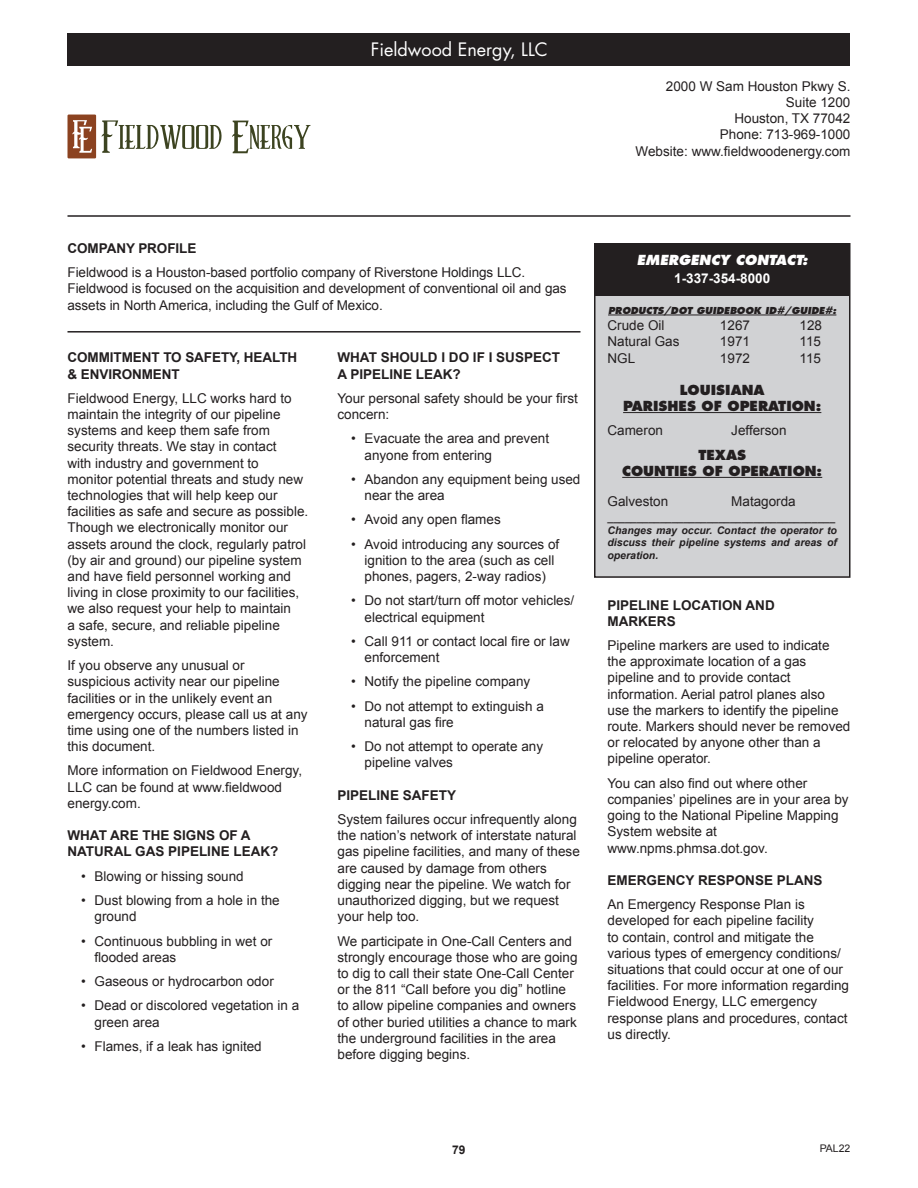
<style>
.page{position:relative;width:918px;height:1188px;background:#fff}
.page>*{position:absolute;margin:0;border:0;box-sizing:border-box;transform-origin:0 0}
.t1{font:18px "Futura";color:#fff}
.t2{font:13.5px/16.2px "Arial";color:#231f20}
.t3{font:700 13.5px/16.2px "Arial";color:#231f20}
.t4{font:800 13.5px "Futura";color:#231f20}
.t5{font:italic 800 13.5px "Futura";color:#fff}
.t6{font:700 13.5px "Arial";color:#fff}
.t7{font:700 12px "Arial";color:#231f20}
.t8{font:italic 700 10.5px/12.6px "Arial";color:#231f20;text-align:justify}
.t9{font:10.5px "Arial";color:#231f20}
.t10{font:italic 800 9.3px "Futura";color:#231f20}
</style>
<div class="page">
<hr style="left:68px;top:215px;width:782px;height:2px;background:#231f20">
<div style="left:68px;top:34px;width:782px;height:32px;background:#231f20"></div>
<div style="left:595px;top:244px;width:255px;height:333px;background:#d1d2d4"></div>
<div style="left:594px;top:243px;width:256px;height:335px;border:2px solid #231f20"></div>
<div style="left:594px;top:244px;width:256px;height:52px;background:#231f20"></div>
<hr style="left:608px;top:315px;width:228px;height:1px;background:#231f20">
<hr style="left:623px;top:412px;width:198px;height:1px;background:#231f20">
<hr style="left:622px;top:477px;width:200px;height:1px;background:#231f20">
<hr style="left:68px;top:331px;width:512px;height:2px;background:#231f20">
<svg style="left:102px;top:120px;width:120px;height:33px"></svg>
<div style="left:68px;top:115px;width:28px;height:43px;background:#8b4220"></div>
<svg style="left:72px;top:120px;width:20px;height:33px"></svg>
<svg style="left:232px;top:121px;width:78px;height:32px"></svg>
<p class="t1" style="left:371px;top:38px;width:178px">Fieldwood Energy, LLC</p>
<p class="t2" style="left:666px;top:78px;width:186px">2000 W Sam Houston Pkwy S.</p>
<p class="t2" style="left:786px;top:94px;width:66px">Suite 1200</p>
<p class="t2" style="left:734px;top:111px;width:118px">Houston, TX 77042</p>
<p class="t2" style="left:720px;top:127px;width:132px">Phone: 713-969-1000</p>
<p class="t2" style="left:636px;top:143px;width:216px">Website: www.fieldwoodenergy.com</p>
<p class="t3" style="left:68px;top:240px;width:130px">COMPANY PROFILE</p>
<p class="t2" style="left:68px;top:264px;width:501px">Fieldwood is a Houston-based portfolio company of Riverstone Holdings LLC.<br>Fieldwood is focused on the acquisition and development of conventional oil and gas assets in North America, including the Gulf of Mexico.</p>
<p class="t3" style="left:68px;top:350px;width:231px">COMMITMENT TO SAFETY, HEALTH &amp; ENVIRONMENT</p>
<p class="t2" style="left:68px;top:390px;width:242px">Fieldwood Energy, LLC works hard to maintain the integrity of our pipeline systems and keep them safe from security threats. We stay in contact<br>with industry and government to<br>monitor potential threats and study new technologies that will help keep our facilities as safe and secure as possible.<br>Though we electronically monitor our assets around the clock, regularly patrol (by air and ground) our pipeline system and have field personnel working and living in close proximity to our facilities, we also request your help to maintain<br>a safe, secure, and reliable pipeline system.</p>
<p class="t2" style="left:68px;top:657px;width:242px">If you observe any unusual or suspicious activity near our pipeline facilities or in the unlikely event an emergency occurs, please call us at any time using one of the numbers listed in this document.</p>
<p class="t2" style="left:68px;top:763px;width:236px">More information on Fieldwood Energy,<br>LLC can be found at www.fieldwood energy.com.</p>
<p class="t3" style="left:68px;top:828px;width:213px">WHAT ARE THE SIGNS OF A<br>NATURAL GAS PIPELINE LEAK?</p>
<p class="t2" style="left:81px;top:868px;width:164px">• Blowing or hissing sound</p>
<p class="t2" style="left:81px;top:892px;width:200px">• Dust blowing from a hole in the</p>
<p class="t2" style="left:94px;top:909px;width:44px">ground</p>
<p class="t2" style="left:81px;top:933px;width:193px">• Continuous bubbling in wet or</p>
<p class="t2" style="left:94px;top:949px;width:83px">flooded areas</p>
<p class="t2" style="left:81px;top:973px;width:194px">• Gaseous or hydrocarbon odor</p>
<p class="t2" style="left:81px;top:998px;width:220px">• Dead or discolored vegetation in a</p>
<p class="t2" style="left:94px;top:1014px;width:67px">green area</p>
<p class="t2" style="left:81px;top:1038px;width:182px">• Flames, if a leak has ignited</p>
<p class="t3" style="left:338px;top:350px;width:224px">WHAT SHOULD I DO IF I SUSPECT<br>A PIPELINE LEAK?</p>
<p class="t2" style="left:338px;top:390px;width:242px">Your personal safety should be your first concern:</p>
<p class="t2" style="left:351px;top:431px;width:200px">• Evacuate the area and prevent</p>
<p class="t2" style="left:364px;top:447px;width:129px">anyone from entering</p>
<p class="t2" style="left:351px;top:471px;width:231px">• Abandon any equipment being used</p>
<p class="t2" style="left:364px;top:487px;width:82px">near the area</p>
<p class="t2" style="left:351px;top:512px;width:151px">• Avoid any open flames</p>
<p class="t2" style="left:351px;top:536px;width:210px">• Avoid introducing any sources of</p>
<p class="t2" style="left:364px;top:552px;width:191px">ignition to the area (such as cell</p>
<p class="t2" style="left:364px;top:568px;width:183px">phones, pagers, 2-way radios)</p>
<p class="t2" style="left:351px;top:593px;width:225px">• Do not start/turn off motor vehicles/</p>
<p class="t2" style="left:364px;top:609px;width:122px">electrical equipment</p>
<p class="t2" style="left:351px;top:633px;width:220px">• Call 911 or contact local fire or law</p>
<p class="t2" style="left:364px;top:649px;width:77px">enforcement</p>
<p class="t2" style="left:351px;top:674px;width:181px">• Notify the pipeline company</p>
<p class="t2" style="left:351px;top:698px;width:194px">• Do not attempt to extinguish a</p>
<p class="t2" style="left:364px;top:714px;width:91px">natural gas fire</p>
<p class="t2" style="left:351px;top:738px;width:194px">• Do not attempt to operate any</p>
<p class="t2" style="left:364px;top:755px;width:90px">pipeline valves</p>
<p class="t3" style="left:338px;top:787px;width:120px">PIPELINE SAFETY</p>
<p class="t2" style="left:338px;top:811px;width:244px">System failures occur infrequently along the nation’s network of interstate natural gas pipeline facilities, and many of these are caused by damage from others digging near the pipeline. We watch for unauthorized digging, but we request your help too.</p>
<p class="t2" style="left:338px;top:933px;width:242px">We participate in One-Call Centers and strongly encourage those who are going to dig to call their state One-Call Center or the 811 “Call before you dig” hotline to allow pipeline companies and owners of other buried utilities a chance to mark the underground facilities in the area before digging begins.</p>
<p class="t5" style="left:637px;top:252px;width:172px">EMERGENCY CONTACT:</p>
<p class="t6" style="left:674px;top:270px;width:98px">1-337-354-8000</p>
<p class="t10" style="left:608px;top:305px;width:230px">PRODUCTS/DOT GUIDEBOOK ID#/GUIDE#:</p>
<p class="t2" style="left:608px;top:318px;width:59px">Crude Oil</p>
<p class="t2" style="left:720px;top:318px;width:32px">1267</p>
<p class="t2" style="left:799px;top:318px;width:24px">128</p>
<p class="t2" style="left:608px;top:334px;width:74px">Natural Gas</p>
<p class="t2" style="left:720px;top:334px;width:32px">1971</p>
<p class="t2" style="left:799px;top:334px;width:23px">115</p>
<p class="t2" style="left:608px;top:350px;width:29px">NGL</p>
<p class="t2" style="left:720px;top:350px;width:32px">1972</p>
<p class="t2" style="left:799px;top:350px;width:23px">115</p>
<p class="t4" style="left:680px;top:381px;width:86px">LOUISIANA</p>
<p class="t4" style="left:623px;top:398px;width:200px">PARISHES OF OPERATION:</p>
<p class="t4" style="left:698px;top:446px;width:49px">TEXAS</p>
<p class="t4" style="left:622px;top:462px;width:202px">COUNTIES OF OPERATION:</p>
<p class="t2" style="left:608px;top:422px;width:57px">Cameron</p>
<p class="t2" style="left:731px;top:422px;width:57px">Jefferson</p>
<p class="t2" style="left:608px;top:493px;width:62px">Galveston</p>
<p class="t2" style="left:731px;top:493px;width:66px">Matagorda</p>
<p class="t8" style="left:608px;top:511px;width:229px">_______________________________________</p>
<p class="t8" style="left:608px;top:524px;width:231px">Changes may occur. Contact the operator to discuss their pipeline systems and areas of operation.</p>
<p class="t3" style="left:608px;top:597px;width:169px">PIPELINE LOCATION AND<br>MARKERS</p>
<p class="t2" style="left:608px;top:637px;width:244px">Pipeline markers are used to indicate the approximate location of a gas pipeline and to provide contact information. Aerial patrol planes also<br>use the markers to identify the pipeline route. Markers should never be removed or relocated by anyone other than a pipeline operator.</p>
<p class="t2" style="left:608px;top:775px;width:243px">You can also find out where other companies’ pipelines are in your area by going to the National Pipeline Mapping<br>System website at www.npms.phmsa.dot.gov.</p>
<p class="t3" style="left:608px;top:873px;width:217px">EMERGENCY RESPONSE PLANS</p>
<p class="t2" style="left:608px;top:897px;width:243px">An Emergency Response Plan is developed for each pipeline facility<br>to contain, control and mitigate the various types of emergency conditions/ situations that could occur at one of our facilities. For more information regarding Fieldwood Energy, LLC emergency response plans and procedures, contact us directly.</p>
<p class="t7" style="left:452px;top:1141px;width:15px">79</p>
<p class="t9" style="left:820px;top:1142px;width:32px">PAL22</p>
</div>
